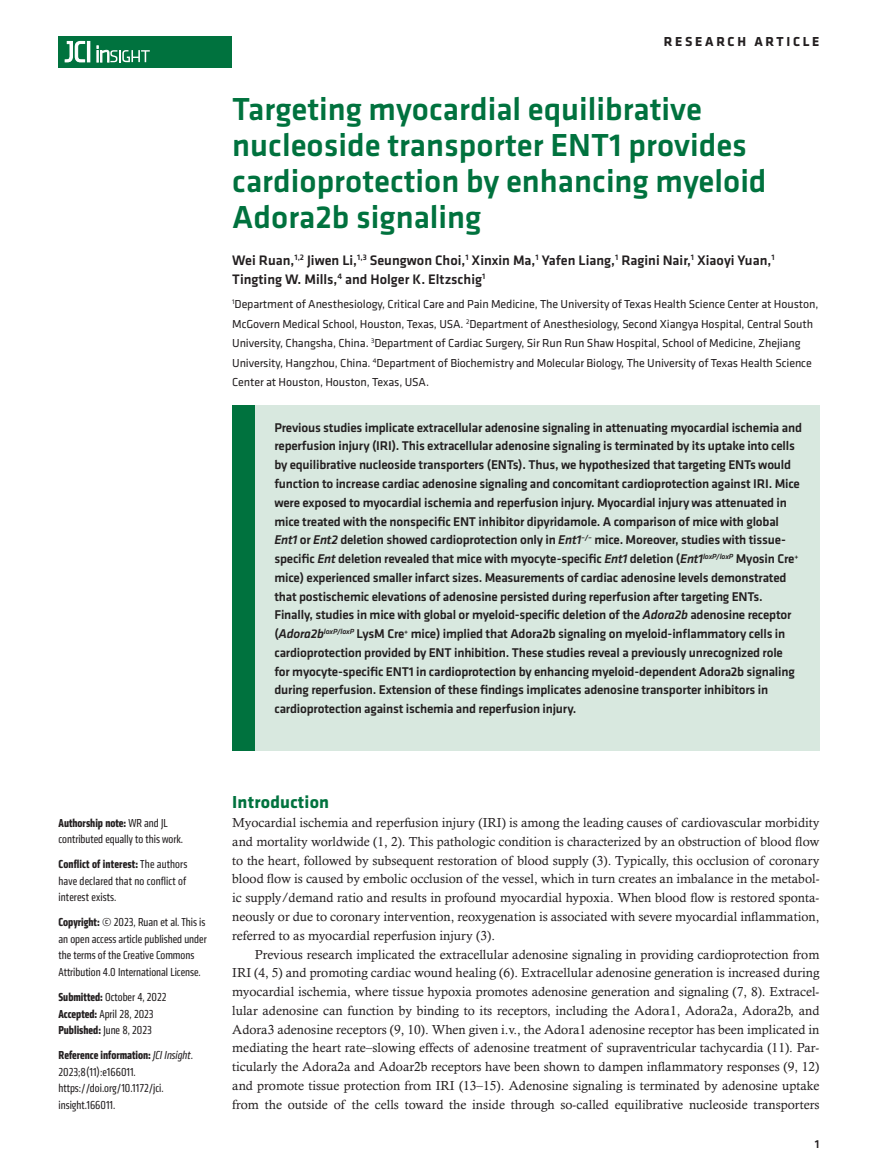
<style>
.page{position:relative;width:878px;height:1175px;background:#fff}
.page>*{position:absolute;margin:0;border:0;box-sizing:border-box;transform-origin:0 0}
.t1{font:500 33px/36px "Klavika Basic";color:#00723e}
.t2{font:700 18px "Klavika";letter-spacing:.01em;color:#00723e}
.t3{font:500 14.25px/19.5px "Klavika Basic";color:#231f20}
.t4{font:700 13.5px "Klavika Basic";letter-spacing:.2em;color:#231f20}
.t5{font:13.2px/18.8px "Calisto MT Std";color:#231f20;text-align:justify}
.t6{font:500 13.2px/18.8px "Klavika Basic";letter-spacing:-.015em;color:#231f20}
.t7{font:12px/19.5px "Klavika";letter-spacing:-.01em;color:#231f20}
.t8{font:condensed 12px/16.5px "Klavika";color:#231f20}
.t9{font:500 12px "Klavika Basic";color:#231f20}
.s1{font-style:italic}
.s2{font-weight:700}
</style>
<div class="page">
<div style="left:59px;top:36px;width:173px;height:31px;background:#00723e"></div>
<hr style="left:87px;top:41px;width:3px;height:21px;background:#fff">
<svg style="left:64px;top:41px;width:21px;height:22px"></svg>
<svg style="left:97px;top:46px;width:53px;height:16px"></svg>
<div style="left:232px;top:405px;width:587px;height:345px;background:#d8e8df"></div>
<div style="left:232px;top:405px;width:22px;height:345px;background:#00723e"></div>
<p class="t4" style="left:663px;top:32px;width:157px">RESEARCH ARTICLE</p>
<h1 class="t1" style="left:232px;top:91px;width:536px">Targeting myocardial equilibrative nucleoside transporter ENT1 provides cardioprotection by enhancing myeloid Adora2b signaling</h1>
<p class="t3" style="left:232px;top:250px;width:544px">Wei Ruan,<sup>1,2</sup> Jiwen Li,<sup>1,3</sup> Seungwon Choi,<sup>1</sup> Xinxin Ma,<sup>1</sup> Yafen Liang,<sup>1</sup> Ragini Nair,<sup>1</sup> Xiaoyi Yuan,<sup>1<br></sup>Tingting W. Mills,<sup>4</sup> and Holger K. Eltzschig<sup>1</sup></p>
<p class="t7" style="left:232px;top:294px;width:587px"><sup>1</sup>Department of Anesthesiology, Critical Care and Pain Medicine, The University of Texas Health Science Center at Houston, McGovern Medical School, Houston, Texas, USA. <sup>2</sup>Department of Anesthesiology, Second Xiangya Hospital, Central South University, Changsha, China. <sup>3</sup>Department of Cardiac Surgery, Sir Run Run Shaw Hospital, School of Medicine, Zhejiang University, Hangzhou, China. <sup>4</sup>Department of Biochemistry and Molecular Biology, The University of Texas Health Science Center at Houston, Houston, Texas, USA.</p>
<p class="t6" style="left:274px;top:417px;width:529px">Previous studies implicate extracellular adenosine signaling in attenuating myocardial ischemia and reperfusion injury (IRI). This extracellular adenosine signaling is terminated by its uptake into cells by equilibrative nucleoside transporters (ENTs). Thus, we hypothesized that targeting ENTs would function to increase cardiac adenosine signaling and concomitant cardioprotection against IRI. Mice were exposed to myocardial ischemia and reperfusion injury. Myocardial injury was attenuated in mice treated with the nonspecific ENT inhibitor dipyridamole. A comparison of mice with global <span class="s1">Ent1</span> or <span class="s1">Ent2</span> deletion showed cardioprotection only in <span class="s1">Ent1</span><sup>–/–</sup> mice. Moreover, studies with tissue&shy;specific <span class="s1">Ent</span> deletion revealed that mice with myocyte-specific <span class="s1">Ent1</span> deletion (<span class="s1">Ent1</span><sup>loxP/loxP</sup> Myosin Cre<sup>+ </sup>mice) experienced smaller infarct sizes. Measurements of cardiac adenosine levels demonstrated that postischemic elevations of adenosine persisted during reperfusion after targeting ENTs.<br>Finally, studies in mice with global or myeloid-specific deletion of the <span class="s1">Adora2b</span> adenosine receptor (<span class="s1">Adora2b</span><sup>loxP/loxP</sup> LysM Cre<sup>+</sup> mice) implied that Adora2b signaling on myeloid-inflammatory cells in cardioprotection provided by ENT inhibition. These studies reveal a previously unrecognized role<br>for myocyte-specific ENT1 in cardioprotection by enhancing myeloid-dependent Adora2b signaling during reperfusion. Extension of these findings implicates adenosine transporter inhibitors in cardioprotection against ischemia and reperfusion injury.</p>
<p class="t8" style="left:59px;top:814px;width:126px"><span class="s2">Authorship note:</span> WR and JL contributed equally to this work.</p>
<p class="t8" style="left:59px;top:856px;width:130px;text-align:justify"><span class="s2">Conflict of interest:</span> The authors have declared that no conflict of interest exists.</p>
<p class="t8" style="left:59px;top:914px;width:150px"><span class="s2">Copyright:</span> © 2023, Ruan et al. This is an open access article published under the terms of the Creative Commons Attribution 4.0 International License.</p>
<p class="t8" style="left:59px;top:988px;width:109px"><span class="s2">Submitted:</span> October 4, 2022<br><span class="s2">Accepted:</span> April 28, 2023<br><span class="s2">Published:</span> June 8, 2023</p>
<p class="t8" style="left:59px;top:1046px;width:136px"><span class="s2">Reference information:</span> <span class="s1">JCI Insight</span>.<br>2023;8(11):e166011. https://doi.org/10.1172/jci. insight.166011.</p>
<h2 class="t2" style="left:232px;top:789px;width:98px">Introduction</h2>
<p class="t5" style="left:232px;top:813px;width:588px">Myocardial ischemia and reperfusion injury (IRI) is among the leading causes of cardiovascular morbidity and mortality worldwide (1, 2). This pathologic condition is characterized by an obstruction of blood flow to the heart, followed by subsequent restoration of blood supply (3). Typically, this occlusion of coronary blood flow is caused by embolic occlusion of the vessel, which in turn creates an imbalance in the metabol&shy;ic supply/demand ratio and results in profound myocardial hypoxia. When blood flow is restored sponta&shy;neously or due to coronary intervention, reoxygenation is associated with severe myocardial inflammation, referred to as myocardial reperfusion injury (3).</p>
<p class="t5" style="left:232px;top:944px;width:588px;text-indent:22px">Previous research implicated the extracellular adenosine signaling in providing cardioprotection from IRI (4, 5) and promoting cardiac wound healing (6). Extracellular adenosine generation is increased during myocardial ischemia, where tissue hypoxia promotes adenosine generation and signaling (7, 8). Extracel&shy;lular adenosine can function by binding to its receptors, including the Adora1, Adora2a, Adora2b, and Adora3 adenosine receptors (9, 10). When given i.v., the Adora1 adenosine receptor has been implicated in mediating the heart rate–slowing effects of adenosine treatment of supraventricular tachycardia (11). Par&shy;ticularly the Adora2a and Adoar2b receptors have been shown to dampen inflammatory responses (9, 12) and promote tissue protection from IRI (13–15). Adenosine signaling is terminated by adenosine uptake from the outside of the cells toward the inside through so-called equilibrative nucleoside transporters</p>
<p class="t9" style="left:814px;top:1135px;width:6px">1</p>
</div>
